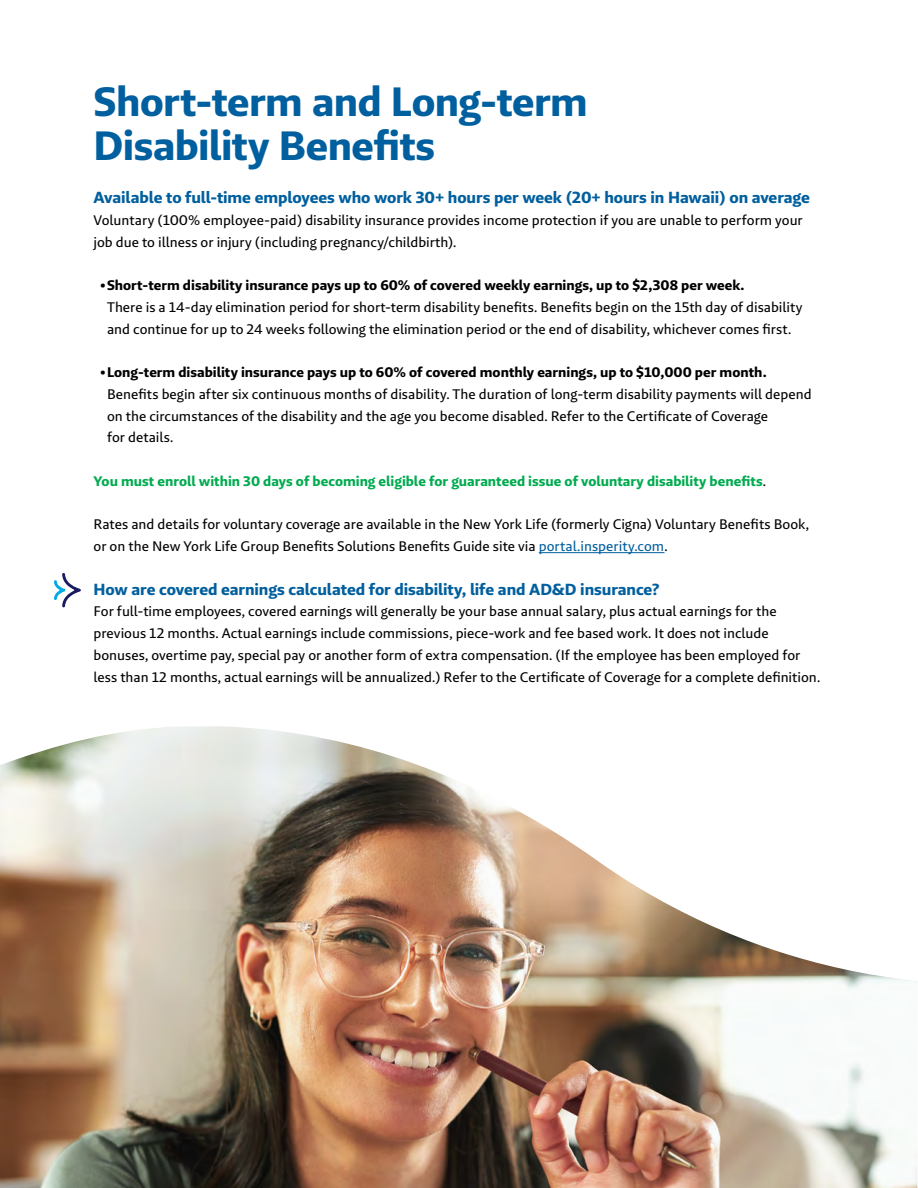
<style>
.page{position:relative;width:918px;height:1188px;background:#fff}
.page>*{position:absolute;margin:0;border:0;box-sizing:border-box;transform-origin:0 0}
.t1{font:42px/43.5px "Brando Sans Bold LF";letter-spacing:-.015em;color:#005f9e}
.t2{font:16.5px "Brando Sans Bold LF";letter-spacing:-.005em;color:#005f9e}
.t3{font:14.25px/21.8px "Brando Sans Text LF";color:#000}
.t4{font:14.25px "Brando Sans Bold LF";color:#000}
.t5{font:14.25px "Brando Sans Bold LF";color:#00ab4f}
.s1{font-family:"Brando Sans Text LF";color:#000}
.s2{color:#005f9e}
</style>
<div class="page">
<img style="left:0;top:726px;width:917px;height:462px">
<hr style="left:539px;top:552px;width:126px;height:1px;background:#005f9e">
<svg style="left:54px;top:573px;width:27px;height:34px"></svg>
<h1 class="t1" style="left:94px;top:80px;width:496px">Short-term and Long-term<br>Disability Benefits</h1>
<p class="t2" style="left:94px;top:187px;width:718px">Available to full-time employees who work 30+ hours per week (20+ hours in Hawaii) on average</p>
<p class="t3" style="left:94px;top:209px;width:711px">Voluntary (100% employee-paid) disability insurance provides income protection if you are unable to perform your job due to illness or injury (including pregnancy/childbirth).</p>
<p class="t4" style="left:100px;top:276px;width:646px">•Short-term disability insurance pays up to 60% of covered weekly earnings, up to $2,308 per week.</p>
<p class="t3" style="left:107px;top:296px;width:697px">There is a 14-day elimination period for short-term disability benefits. Benefits begin on the 15th day of disability and continue for up to 24 weeks following the elimination period or the end of disability, whichever comes first.</p>
<p class="t4" style="left:100px;top:363px;width:668px">•Long-term disability insurance pays up to 60% of covered monthly earnings, up to $10,000 per month.</p>
<p class="t3" style="left:107px;top:383px;width:706px">Benefits begin after six continuous months of disability. The duration of long-term disability payments will depend on the circumstances of the disability and the age you become disabled. Refer to the Certificate of Coverage<br>for details.</p>
<p class="t5" style="left:94px;top:472px;width:674px">You must enroll within 30 days of becoming eligible for guaranteed issue of voluntary disability benefits<span class="s1">.</span></p>
<p class="t3" style="left:94px;top:514px;width:717px">Rates and details for voluntary coverage are available in the New York Life (formerly Cigna) Voluntary Benefits Book, or on the New York Life Group Benefits Solutions Benefits Guide site via <span class="s2">portal.insperity.com</span>.</p>
<p class="t2" style="left:94px;top:579px;width:567px">How are covered earnings calculated for disability, life and AD&amp;D insurance?</p>
<p class="t3" style="left:94px;top:601px;width:728px">For full-time employees, covered earnings will generally be your base annual salary, plus actual earnings for the previous 12 months. Actual earnings include commissions, piece-work and fee based work. It does not include bonuses, overtime pay, special pay or another form of extra compensation. (If the employee has been employed for less than 12 months, actual earnings will be annualized.) Refer to the Certificate of Coverage for a complete definition.</p>
</div>
